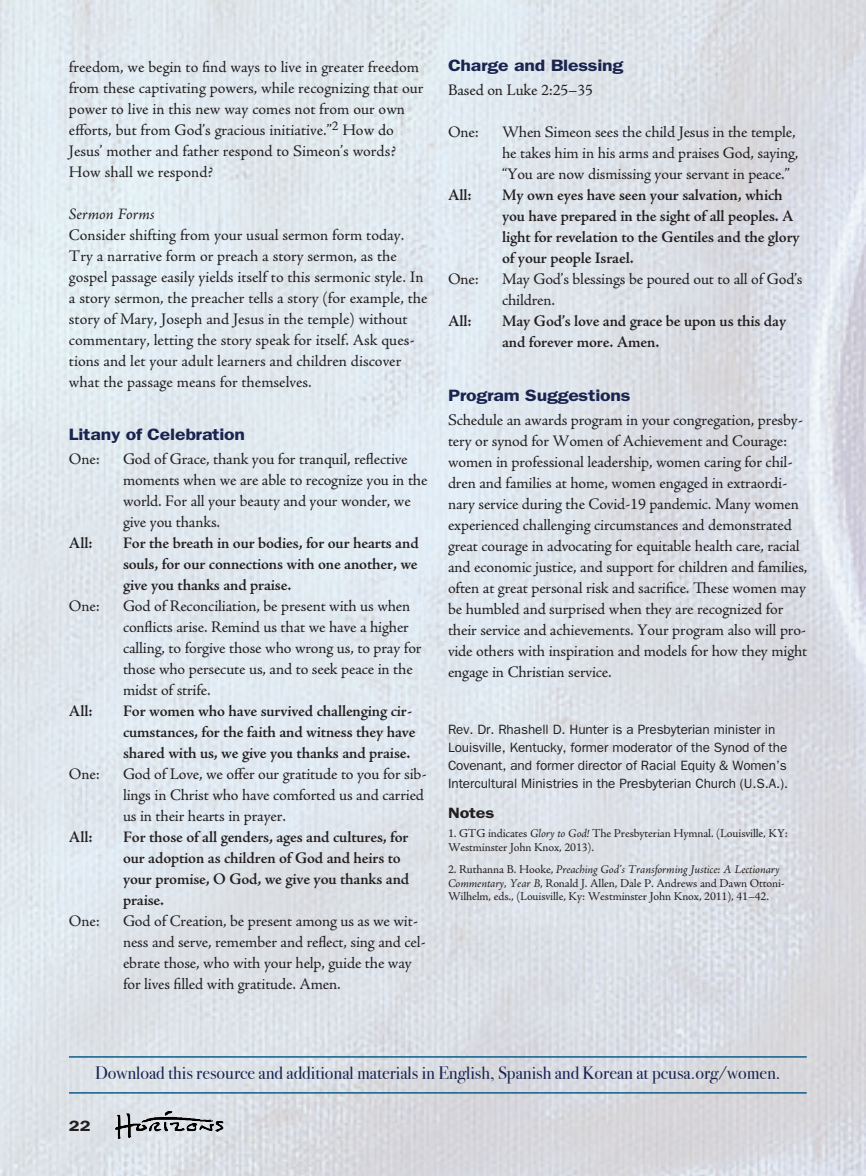
<style>
.page{position:relative;width:866px;height:1176px;background:#fff}
.page>*{position:absolute;margin:0;border:0;box-sizing:border-box;transform-origin:0 0}
.t1{font:18px "Bodoni Svty Two ITCTT";color:#19244f}
.t2{font:600 16.5px "ITC Franklin Gothic Std";letter-spacing:-.01em;color:#19244f;scale:1.18 1}
.t3{font:16.2px/21px "Adobe Jenson Pro";letter-spacing:-.01em;color:#231f20}
.t4{font:600 16.2px/21px "Adobe Jenson Pro";letter-spacing:-.01em;color:#231f20}
.t5{font:italic 16.2px "Adobe Jenson Pro";color:#231f20}
.t6{font:600 15px "ITC Franklin Gothic Std";letter-spacing:-.01em;color:#231f20;scale:1.2 1}
.t7{font:13.5px/18px "ITC Franklin Gothic Std";letter-spacing:-.005em;color:#231f20}
.t8{font:12px/13.5px "Adobe Jenson Pro";letter-spacing:-.01em;color:#231f20}
.s1{font-style:italic}
</style>
<div class="page">
<img style="left:0;top:0;width:865px;height:1176px">
<img style="left:115px;top:1110px;width:98px;height:29px">
<hr style="left:69px;top:1056px;width:737px;height:1px;background:#105d89">
<hr style="left:69px;top:1092px;width:737px;height:1px;background:#105d89">
<p class="t3" style="left:69px;top:58px;width:356px">freedom, we begin to find ways to live in greater freedom from these captivating powers, while recognizing that our power to live in this new way comes not from our own efforts, but from God’s gracious initiative.”<sup>2</sup> How do Jesus’ mother and father respond to Simeon’s words?<br>How shall we respond?</p>
<p class="t5" style="left:69px;top:207px;width:87px">Sermon Forms</p>
<p class="t3" style="left:69px;top:226px;width:360px">Consider shifting from your usual sermon form today.<br>Try a narrative form or preach a story sermon, as the gospel passage easily yields itself to this sermonic style. In a story sermon, the preacher tells a story (for example, the story of Mary, Joseph and Jesus in the temple) without commentary, letting the story speak for itself. Ask ques&shy;tions and let your adult learners and children discover what the passage means for themselves.</p>
<p class="t2" style="left:69px;top:428px;width:151px">Litany of Celebration</p>
<p class="t3" style="left:69px;top:450px;width:32px">One:</p>
<p class="t3" style="left:123px;top:450px;width:306px">God of Grace, thank you for tranquil, reflective moments when we are able to recognize you in the world. For all your beauty and your wonder, we give you thanks.</p>
<p class="t4" style="left:69px;top:534px;width:25px">All:</p>
<p class="t4" style="left:123px;top:534px;width:297px;text-align:justify">For the breath in our bodies, for our hearts and souls, for our connections with one another, we give you thanks and praise.</p>
<p class="t3" style="left:69px;top:597px;width:32px">One:</p>
<p class="t3" style="left:123px;top:597px;width:300px">God of Reconciliation, be present with us when conflicts arise. Remind us that we have a higher calling, to forgive those who wrong us, to pray for those who persecute us, and to seek peace in the midst of strife.</p>
<p class="t4" style="left:69px;top:702px;width:25px">All:</p>
<p class="t4" style="left:123px;top:702px;width:294px">For women who have survived challenging cir&shy;cumstances, for the faith and witness they have shared with us, we give you thanks and praise.</p>
<p class="t3" style="left:69px;top:765px;width:32px">One:</p>
<p class="t3" style="left:123px;top:765px;width:305px">God of Love, we offer our gratitude to you for sib&shy;lings in Christ who have comforted us and carried us in their hearts in prayer.</p>
<p class="t4" style="left:69px;top:828px;width:25px">All:</p>
<p class="t4" style="left:123px;top:828px;width:288px">For those of all genders, ages and cultures, for our adoption as children of God and heirs to your promise, O God, we give you thanks and praise.</p>
<p class="t3" style="left:69px;top:912px;width:32px">One:</p>
<p class="t3" style="left:123px;top:912px;width:304px">God of Creation, be present among us as we wit&shy;ness and serve, remember and reflect, sing and cel&shy;ebrate those, who with your help, guide the way for lives filled with gratitude. Amen.</p>
<p class="t2" style="left:448px;top:60px;width:150px">Charge and Blessing</p>
<p class="t3" style="left:448px;top:81px;width:146px">Based on Luke 2:25–35</p>
<p class="t3" style="left:448px;top:123px;width:32px">One:</p>
<p class="t3" style="left:502px;top:123px;width:298px">When Simeon sees the child Jesus in the temple, he takes him in his arms and praises God, saying, “You are now dismissing your servant in peace.”</p>
<p class="t4" style="left:448px;top:186px;width:25px">All:</p>
<p class="t4" style="left:502px;top:186px;width:299px">My own eyes have seen your salvation, which you have prepared in the sight of all peoples. A light for revelation to the Gentiles and the glory of your people Israel.</p>
<p class="t3" style="left:448px;top:270px;width:32px">One:</p>
<p class="t3" style="left:502px;top:270px;width:302px">May God’s blessings be poured out to all of God’s children.</p>
<p class="t4" style="left:448px;top:312px;width:25px">All:</p>
<p class="t4" style="left:502px;top:312px;width:285px">May God’s love and grace be upon us this day and forever more. Amen.</p>
<p class="t2" style="left:448px;top:389px;width:156px">Program Suggestions</p>
<p class="t3" style="left:448px;top:411px;width:361px">Schedule an awards program in your congregation, presby&shy;tery or synod for Women of Achievement and Courage: women in professional leadership, women caring for chil&shy;dren and families at home, women engaged in extraordi&shy;nary service during the Covid-19 pandemic. Many women experienced challenging circumstances and demonstrated great courage in advocating for equitable health care, racial and economic justice, and support for children and families, often at great personal risk and sacrifice. These women may be humbled and surprised when they are recognized for their service and achievements. Your program also will pro&shy;vide others with inspiration and models for how they might engage in Christian service.</p>
<p class="t7" style="left:448px;top:720px;width:341px">Rev. Dr. Rhashell D. Hunter is a Presbyterian minister in Louisville, Kentucky, former moderator of the Synod of the Covenant, and former director of Racial Equity &amp; Women’s Intercultural Ministries in the Presbyterian Church (U.S.A.).</p>
<p class="t6" style="left:448px;top:807px;width:40px">Notes</p>
<p class="t8" style="left:448px;top:828px;width:341px">1. GTG indicates <span class="s1">Glory to God!</span> The Presbyterian Hymnal. (Louisville, KY:<br>Westminster John Knox, 2013).</p>
<p class="t8" style="left:448px;top:864px;width:338px">2. Ruthanna B. Hooke, <span class="s1">Preaching God’s Transforming Justice: A Lectionary<br>Commentary, Year B</span>, Ronald J. Allen, Dale P. Andrews and Dawn Ottoni-<br>Wilhelm, eds., (Louisville, Ky: Westminster John Knox, 2011), 41–42.</p>
<p class="t1" style="left:95px;top:1061px;width:687px">Download this resource and additional materials in English, Spanish and Korean at pcusa.org/women.</p>
<p class="t6" style="left:69px;top:1121px;width:20px">22</p>
</div>
